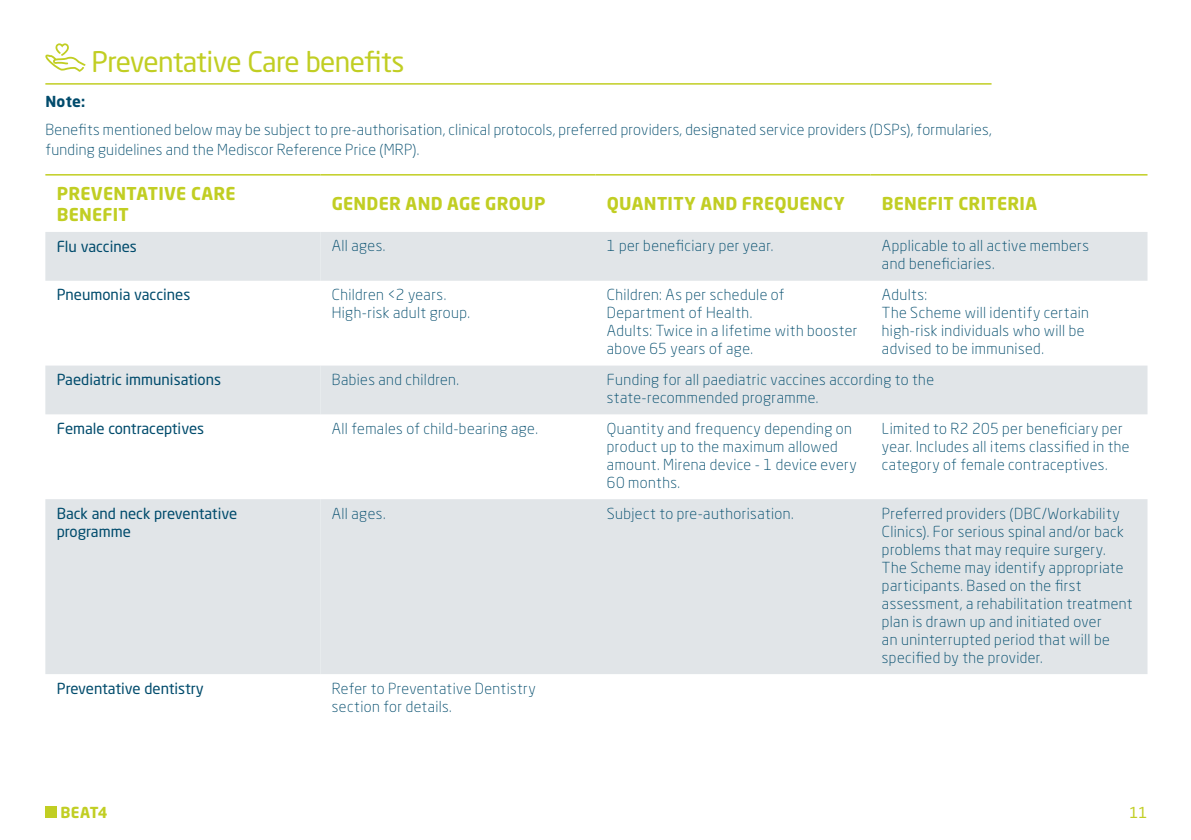
<style>
.page{position:relative;width:1191px;height:840px;background:#fff}
.page>*{position:absolute;margin:0;border:0;box-sizing:border-box;transform-origin:0 0}
.t1{font:28px "Neo Sans Std";letter-spacing:-.02em;color:#c1ce23}
.t2{font:700 17.6px/21px "Neo Sans Std";letter-spacing:.015em;color:#c1ce23}
.t3{font:300 15px/18px "Neo Sans Std";letter-spacing:.025em;color:#004b6c}
.t4{font:15px/18px "Neo Sans Std";color:#004b6c}
.t5{font:700 15px "Neo Sans Std";color:#004b6c}
.t6{font:700 15px "Neo Sans Std";letter-spacing:.005em;color:#c1ce23}
.t7{font:15px "Neo Sans Std";color:#c1ce23}
</style>
<div class="page">
<hr style="left:45px;top:83px;width:946px;height:2px;background:#c1ce23">
<svg style="left:45px;top:43px;width:41px;height:29px"></svg>
<svg style="left:45px;top:232px;width:275px;height:441px;fill:#e1e5e8"></svg>
<svg style="left:320px;top:232px;width:827px;height:441px;fill:#e1e5e8"></svg>
<hr style="left:45px;top:174px;width:275px;height:1px;background:#c1ce23">
<hr style="left:320px;top:174px;width:275px;height:1px;background:#c1ce23">
<hr style="left:595px;top:174px;width:275px;height:1px;background:#c1ce23">
<hr style="left:870px;top:174px;width:277px;height:1px;background:#c1ce23">
<div style="left:45px;top:806px;width:11px;height:11px;background:#c1ce23"></div>
<h1 class="t1" style="left:91px;top:44px;width:314px">Preventative Care benefits</h1>
<p class="t5" style="left:45px;top:92px;width:42px">Note:</p>
<p class="t3" style="left:45px;top:120px;width:947px;line-height:20px">Benefits mentioned below may be subject to pre-authorisation, clinical protocols, preferred providers, designated service providers (DSPs), formularies, funding guidelines and the Mediscor Reference Price (MRP).</p>
<p class="t2" style="left:57px;top:182px;width:180px">PREVENTATIVE CARE<br>BENEFIT</p>
<p class="t2" style="left:332px;top:192px;width:215px">GENDER AND AGE GROUP</p>
<p class="t2" style="left:607px;top:192px;width:239px">QUANTITY AND FREQUENCY</p>
<p class="t2" style="left:882px;top:192px;width:157px">BENEFIT CRITERIA</p>
<p class="t4" style="left:57px;top:237px;width:82px">Flu vaccines</p>
<p class="t3" style="left:332px;top:237px;width:55px">All ages.</p>
<p class="t3" style="left:607px;top:237px;width:168px">1 per beneficiary per year.</p>
<p class="t3" style="left:882px;top:237px;width:209px">Applicable to all active members and beneficiaries.</p>
<p class="t4" style="left:57px;top:285px;width:135px">Pneumonia vaccines</p>
<p class="t3" style="left:332px;top:285px;width:140px">Children &lt;2 years.<br>High-risk adult group.</p>
<p class="t3" style="left:607px;top:285px;width:252px">Children: As per schedule of<br>Department of Health.<br>Adults: Twice in a lifetime with booster above 65 years of age.</p>
<p class="t3" style="left:882px;top:285px;width:208px">Adults:<br>The Scheme will identify certain high-risk individuals who will be advised to be immunised.</p>
<p class="t4" style="left:57px;top:370px;width:166px">Paediatric immunisations</p>
<p class="t3" style="left:332px;top:370px;width:129px">Babies and children.</p>
<p class="t3" style="left:607px;top:370px;width:329px">Funding for all paediatric vaccines according to the state-recommended programme.</p>
<p class="t4" style="left:57px;top:419px;width:149px">Female contraceptives</p>
<p class="t3" style="left:332px;top:419px;width:207px">All females of child-bearing age.</p>
<p class="t3" style="left:607px;top:419px;width:251px">Quantity and frequency depending on product up to the maximum allowed amount. Mirena device - 1 device every<br>60 months.</p>
<p class="t3" style="left:882px;top:419px;width:249px">Limited to R2 205 per beneficiary per year. Includes all items classified in the category of female contraceptives.</p>
<p class="t4" style="left:57px;top:503px;width:182px">Back and neck preventative programme</p>
<p class="t3" style="left:332px;top:503px;width:55px">All ages.</p>
<p class="t3" style="left:607px;top:503px;width:188px">Subject to pre-authorisation.</p>
<p class="t3" style="left:882px;top:503px;width:252px">Preferred providers (DBC/Workability Clinics). For serious spinal and/or back problems that may require surgery.<br>The Scheme may identify appropriate participants. Based on the first assessment, a rehabilitation treatment plan is drawn up and initiated over<br>an uninterrupted period that will be specified by the provider.</p>
<p class="t4" style="left:57px;top:678px;width:149px">Preventative dentistry</p>
<p class="t3" style="left:332px;top:678px;width:206px">Refer to Preventative Dentistry section for details.</p>
<p class="t6" style="left:60px;top:802px;width:49px">BEAT4</p>
<p class="t7" style="left:1129px;top:802px;width:20px">11</p>
</div>
